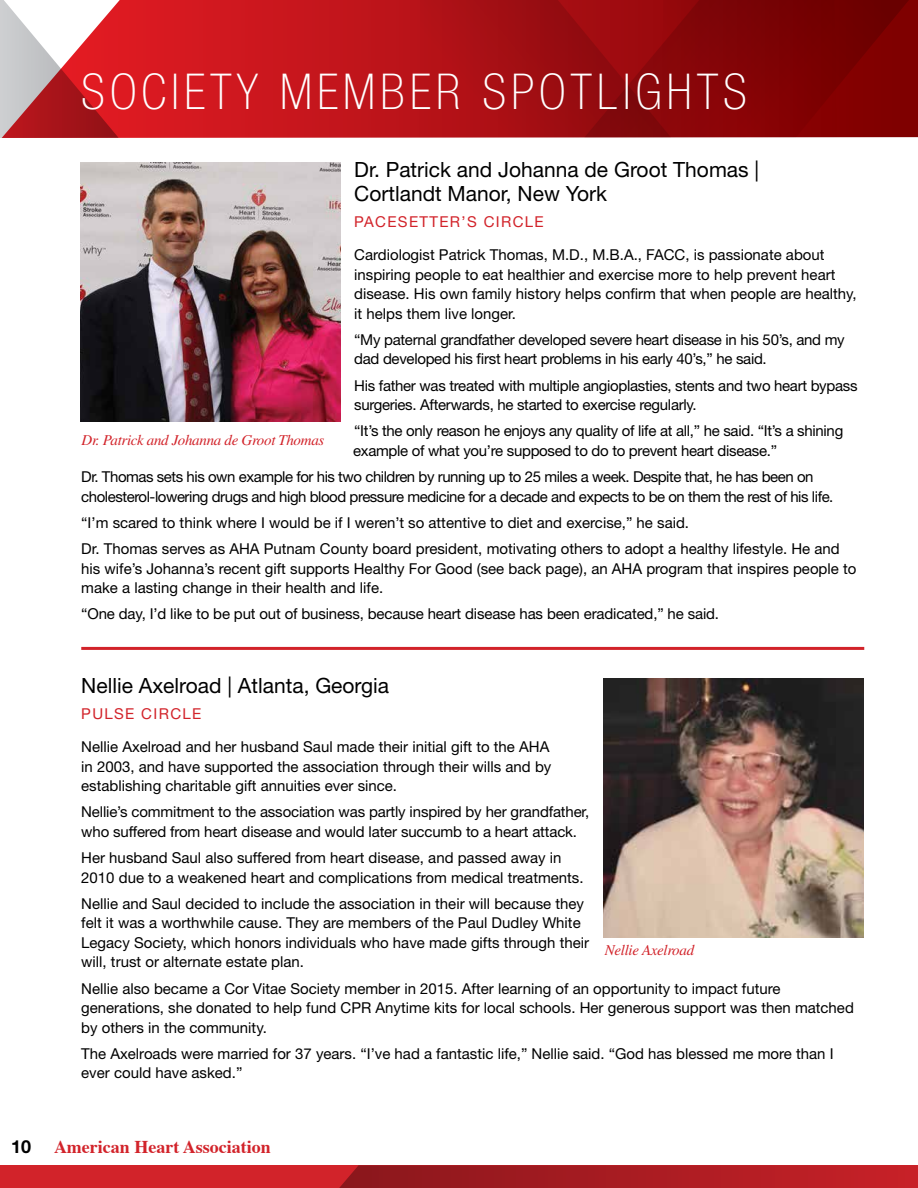
<style>
.page{position:relative;width:918px;height:1188px;background:#fff}
.page>*{position:absolute;margin:0;border:0;box-sizing:border-box;transform-origin:0 0}
.t1{font:100 condensed 49.5px "Helvetica Neue LT Std";letter-spacing:.1em;color:#fff}
.t2{font:21px/24px "Helvetica Neue LT Std";color:#000}
.t3{font:700 18px "Times";color:#d2232a}
.t4{font:700 18px "Helvetica Neue LT Std";color:#000}
.t5{font:15px/19.5px "Helvetica Neue LT Std";color:#000}
.t6{font:15px/19.5px "Helvetica Neue LT Std";letter-spacing:-.02em;color:#000}
.t7{font:15px/19.5px "Helvetica Neue LT Std";letter-spacing:-.03em;color:#000}
.t8{font:italic 15px "Times LT Std";letter-spacing:-.02em;color:#d2232a}
.t9{font:15px "Helvetica Neue LT Std";letter-spacing:.09em;color:#d2232a}
</style>
<div class="page">
<svg style="left:2px;top:0;width:916px;height:138px;background:#cd353a"></svg>
<svg style="left:420px;top:0;width:498px;height:137px;background:#8f070a"></svg>
<div style="left:0;top:1165px;width:918px;height:23px;background:#d2232a"></div>
<svg style="left:339px;top:1165px;width:577px;height:23px;background:#aa1c22"></svg>
<img style="left:80px;top:162px;width:261px;height:259px">
<img style="left:604px;top:678px;width:260px;height:259px">
<hr style="left:81px;top:647px;width:783px;height:3px;background:#d2232a">
<h1 class="t1" style="left:81px;top:64px;width:667px">SOCIETY MEMBER SPOTLIGHTS</h1>
<h2 class="t2" style="left:354px;top:157px;width:406px">Dr. Patrick and Johanna de Groot Thomas |<br>Cortlandt Manor, New York</h2>
<p class="t9" style="left:354px;top:213px;width:191px">PACESETTER’S CIRCLE</p>
<p class="t5" style="left:354px;top:245px;width:504px">Cardiologist Patrick Thomas, M.D., M.B.A., FACC, is passionate about inspiring people to eat healthier and exercise more to help prevent heart disease. His own family history helps confirm that when people are healthy, it helps them live longer.</p>
<p class="t6" style="left:354px;top:330px;width:492px">“My paternal grandfather developed severe heart disease in his 50’s, and my dad developed his first heart problems in his early 40’s,” he said.</p>
<p class="t6" style="left:354px;top:375px;width:505px">His father was treated with multiple angioplasties, stents and two heart bypass surgeries. Afterwards, he started to exercise regularly.</p>
<p class="t6" style="left:353px;top:421px;width:492px">“It’s the only reason he enjoys any quality of life at all,” he said. “It’s a shining example of what you’re supposed to do to prevent heart disease.”</p>
<p class="t7" style="left:81px;top:467px;width:754px">Dr. Thomas sets his own example for his two children by running up to 25 miles a week. Despite that, he has been on cholesterol-lowering drugs and high blood pressure medicine for a decade and expects to be on them the rest of his life.</p>
<p class="t5" style="left:81px;top:509px;width:760px;line-height:26.2px">“I’m scared to think where I would be if I weren’t so attentive to diet and exercise,” he said.<br>Dr. Thomas serves as AHA Putnam County board president, motivating others to adopt a healthy lifestyle. He and</p>
<p class="t5" style="left:81px;top:558px;width:777px">his wife’s Johanna’s recent gift supports Healthy For Good (see back page), an AHA program that inspires people to make a lasting change in their health and life.</p>
<p class="t5" style="left:81px;top:604px;width:639px">“One day, I’d like to be put out of business, because heart disease has been eradicated,” he said.</p>
<p class="t8" style="left:82px;top:432px;width:244px">Dr. Patrick and Johanna de Groot Thomas</p>
<h2 class="t2" style="left:81px;top:673px;width:309px">Nellie Axelroad | Atlanta, Georgia</h2>
<p class="t9" style="left:81px;top:705px;width:122px">PULSE CIRCLE</p>
<p class="t5" style="left:81px;top:737px;width:472px">Nellie Axelroad and her husband Saul made their initial gift to the AHA in 2003, and have supported the association through their wills and by establishing charitable gift annuities ever since.</p>
<p class="t5" style="left:81px;top:802px;width:510px">Nellie’s commitment to the association was partly inspired by her grandfather, who suffered from heart disease and would later succumb to a heart attack.</p>
<p class="t5" style="left:81px;top:848px;width:504px">Her husband Saul also suffered from heart disease, and passed away in<br>2010 due to a weakened heart and complications from medical treatments.</p>
<p class="t5" style="left:81px;top:894px;width:509px">Nellie and Saul decided to include the association in their will because they felt it was a worthwhile cause. They are members of the Paul Dudley White Legacy Society, which honors individuals who have made gifts through their will, trust or alternate estate plan.</p>
<p class="t5" style="left:81px;top:978px;width:774px">Nellie also became a Cor Vitae Society member in 2015. After learning of an opportunity to impact future generations, she donated to help fund CPR Anytime kits for local schools. Her generous support was then matched by others in the community.</p>
<p class="t5" style="left:81px;top:1044px;width:754px">The Axelroads were married for 37 years. “I’ve had a fantastic life,” Nellie said. “God has blessed me more than I ever could have asked.”</p>
<p class="t8" style="left:605px;top:942px;width:91px">Nellie Axelroad</p>
<p class="t4" style="left:11px;top:1136px;width:22px">10</p>
<p class="t3" style="left:54px;top:1130px;width:218px">American Heart Association</p>
</div>
